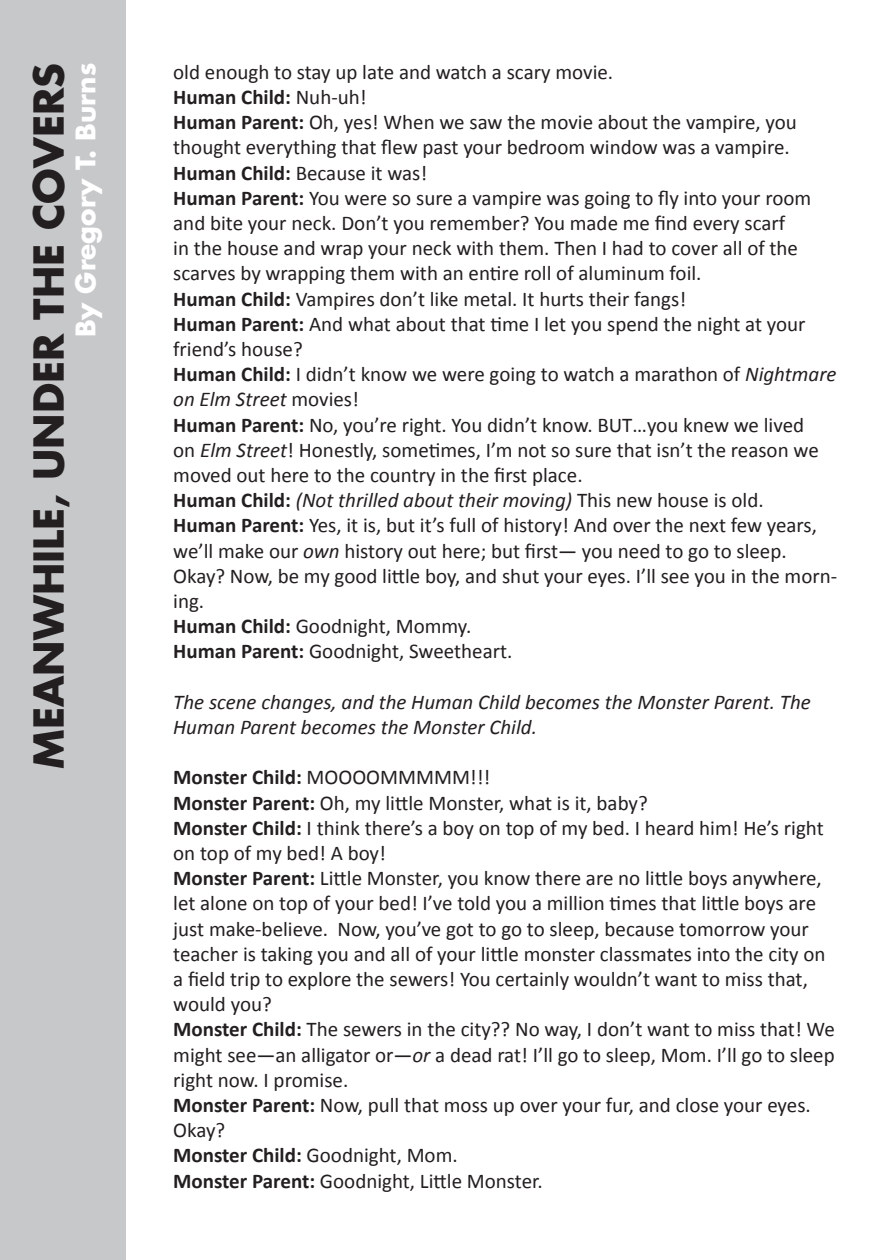
<style>
.page{position:relative;width:882px;height:1260px;background:#fff}
.page>*{position:absolute;margin:0;border:0;box-sizing:border-box;transform-origin:0 0}
.t1{font:700 40.25px "Futura Std";color:#231f20}
.t2{font:700 26.25px "Futura Std";color:#fff}
.t3{font:21px/25.2px "Calibri";color:#231f20}
.t4{font:italic 21px/25.2px "Calibri";color:#231f20}
.s1{font-weight:700}
.s2{font-style:italic}
</style>
<div class="page">
<div style="left:0;top:0;width:126px;height:1260px;background:#c7c8ca"></div>
<h1 class="t1" style="left:22px;top:769px;width:707px;rotate:-90deg">MEANWHILE, UNDER THE COVERS</h1>
<p class="t2" style="left:68px;top:337px;width:276px;rotate:-90deg">By Gregory T. Burns</p>
<p class="t3" style="left:173px;top:59px;width:666px">old enough to stay up late and watch a scary movie.<br><span class="s1">Human Child:</span> Nuh-uh!<br><span class="s1">Human Parent:</span> Oh, yes! When we saw the movie about the vampire, you thought everything that flew past your bedroom window was a vampire.<br><span class="s1">Human Child:</span> Because it was!<br><span class="s1">Human Parent:</span> You were so sure a vampire was going to fly into your room and bite your neck. Don’t you remember? You made me find every scarf<br>in the house and wrap your neck with them. Then I had to cover all of the scarves by wrapping them with an entire roll of aluminum foil.<br><span class="s1">Human Child:</span> Vampires don’t like metal. It hurts their fangs!<br><span class="s1">Human Parent:</span> And what about that time I let you spend the night at your friend’s house?<br><span class="s1">Human Child:</span> I didn’t know we were going to watch a marathon of <span class="s2">Nightmare on Elm Street</span> movies!<br><span class="s1">Human Parent:</span> No, you’re right. You didn’t know. BUT…you knew we lived<br>on <span class="s2">Elm Street</span>! Honestly, sometimes, I’m not so sure that isn’t the reason we moved out here to the country in the first place.<br><span class="s1">Human Child:</span> <span class="s2">(Not thrilled about their moving)</span> This new house is old.<br><span class="s1">Human Parent:</span> Yes, it is, but it’s full of history! And over the next few years, we’ll make our <span class="s2">own</span> history out here; but first— you need to go to sleep.<br>Okay? Now, be my good little boy, and shut your eyes. I’ll see you in the morn&shy;ing.<br><span class="s1">Human Child:</span> Goodnight, Mommy.<br><span class="s1">Human Parent:</span> Goodnight, Sweetheart.</p>
<p class="t4" style="left:173px;top:688px;width:639px">The scene changes, and the Human Child becomes the Monster Parent. The<br>Human Parent becomes the Monster Child.</p>
<p class="t3" style="left:173px;top:764px;width:663px"><span class="s1">Monster Child:</span> MOOOOMMMMM!!!<br><span class="s1">Monster Parent:</span> Oh, my little Monster, what is it, baby?<br><span class="s1">Monster Child:</span> I think there’s a boy on top of my bed. I heard him! He’s right on top of my bed! A boy!<br><span class="s1">Monster Parent:</span> Little Monster, you know there are no little boys anywhere, let alone on top of your bed! I’ve told you a million times that little boys are just make-believe. Now, you’ve got to go to sleep, because tomorrow your teacher is taking you and all of your little monster classmates into the city on a field trip to explore the sewers! You certainly wouldn’t want to miss that, would you?<br><span class="s1">Monster Child:</span> The sewers in the city?? No way, I don’t want to miss that! We might see—an alligator or—<span class="s2">or</span> a dead rat! I’ll go to sleep, Mom. I’ll go to sleep right now. I promise.<br><span class="s1">Monster Parent:</span> Now, pull that moss up over your fur, and close your eyes.<br>Okay?<br><span class="s1">Monster Child:</span> Goodnight, Mom.<br><span class="s1">Monster Parent:</span> Goodnight, Little Monster.</p>
</div>
